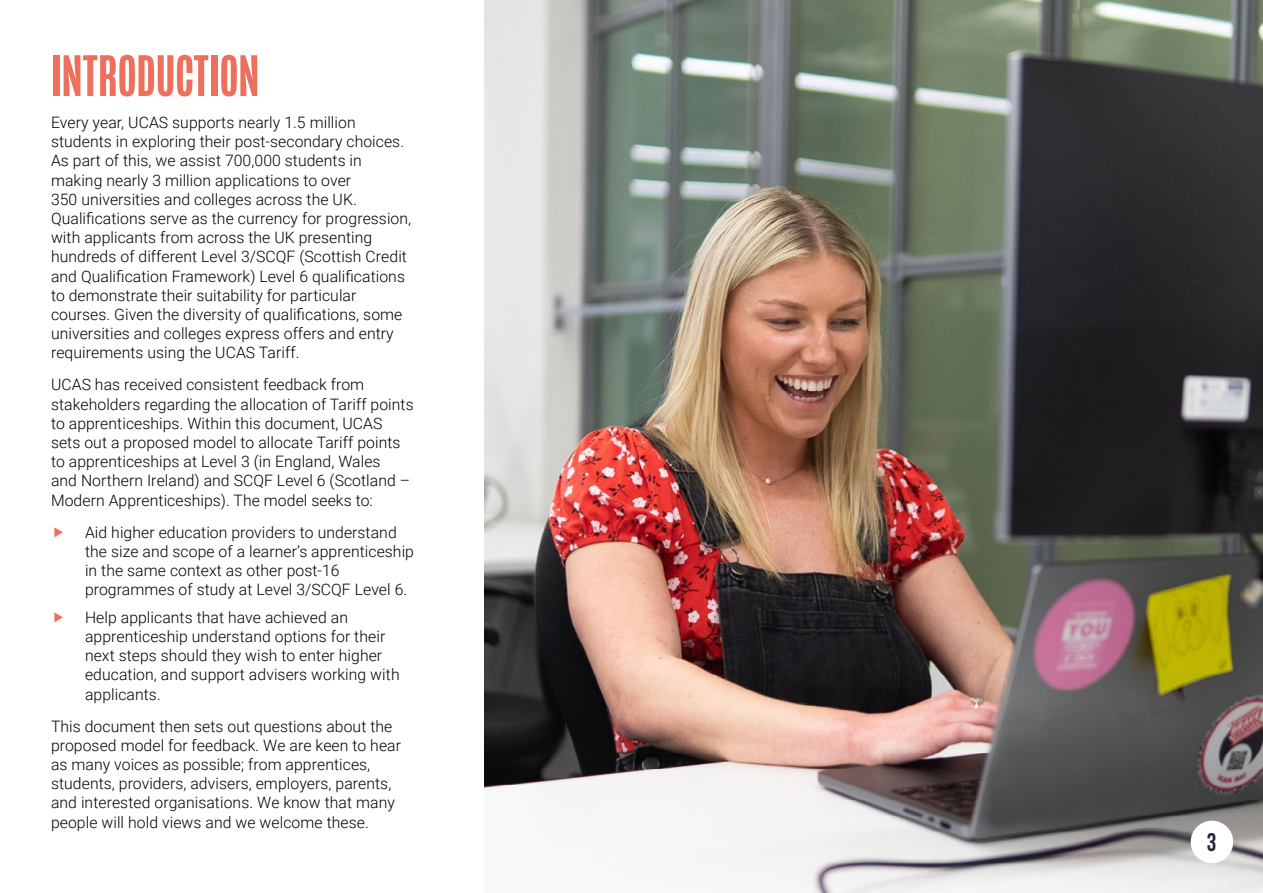
<style>
.page{position:relative;width:1263px;height:893px;background:#fff}
.page>*{position:absolute;margin:0;border:0;box-sizing:border-box;transform-origin:0 0}
.Sub_Headings__H2{font:500 60px "Mongoose";letter-spacing:.01em;color:#ee6f5c}
.t1{font:900 25.5px "Apricus";color:#1f2834}
.Body_Text__P{font:300 15.75px/19.2px "Roboto";letter-spacing:.005em;color:#000}
.Bullets__P{font:300 15.75px/19.2px "Roboto";letter-spacing:.005em;color:#000}
</style>
<div class="page">
<img style="left:485px;top:0;width:778px;height:893px">
<div style="left:1191px;top:821px;width:42px;height:42px;background:#fff;border-radius:50%"></div>
<h2 class="Sub_Headings__H2" style="left:51px;top:42px;width:209px">INTRODUCTION</h2>
<p class="Body_Text__P" style="left:51px;top:112px;width:362px">Every year, UCAS supports nearly 1.5 million students in exploring their post-secondary choices.<br>As part of this, we assist 700,000 students in making nearly 3 million applications to over<br>350 universities and colleges across the UK.<br>Qualifications serve as the currency for progression, with applicants from across the UK presenting hundreds of different Level 3/SCQF (Scottish Credit and Qualification Framework) Level 6 qualifications to demonstrate their suitability for particular courses. Given the diversity of qualifications, some universities and colleges express offers and entry requirements using the UCAS Tariff.</p>
<p class="Body_Text__P" style="left:51px;top:375px;width:364px">UCAS has received consistent feedback from stakeholders regarding the allocation of Tariff points to apprenticeships. Within this document, UCAS sets out a proposed model to allocate Tariff points to apprenticeships at Level 3 (in England, Wales<br>and Northern Ireland) and SCQF Level 6 (Scotland – Modern Apprenticeships). The model seeks to:</p>
<p class="Bullets__P" style="left:85px;top:522px;width:330px">Aid higher education providers to understand the size and scope of a learner’s apprenticeship in the same context as other post-16 programmes of study at Level 3/SCQF Level 6.</p>
<p class="Bullets__P" style="left:85px;top:607px;width:316px">Help applicants that have achieved an apprenticeship understand options for their next steps should they wish to enter higher education, and support advisers working with applicants.</p>
<p class="Body_Text__P" style="left:51px;top:716px;width:351px">This document then sets out questions about the proposed model for feedback. We are keen to hear as many voices as possible; from apprentices, students, providers, advisers, employers, parents, and interested organisations. We know that many people will hold views and we welcome these.</p>
<h2 class="t1" style="left:1207px;top:831px;width:11px">3</h2>
</div>
